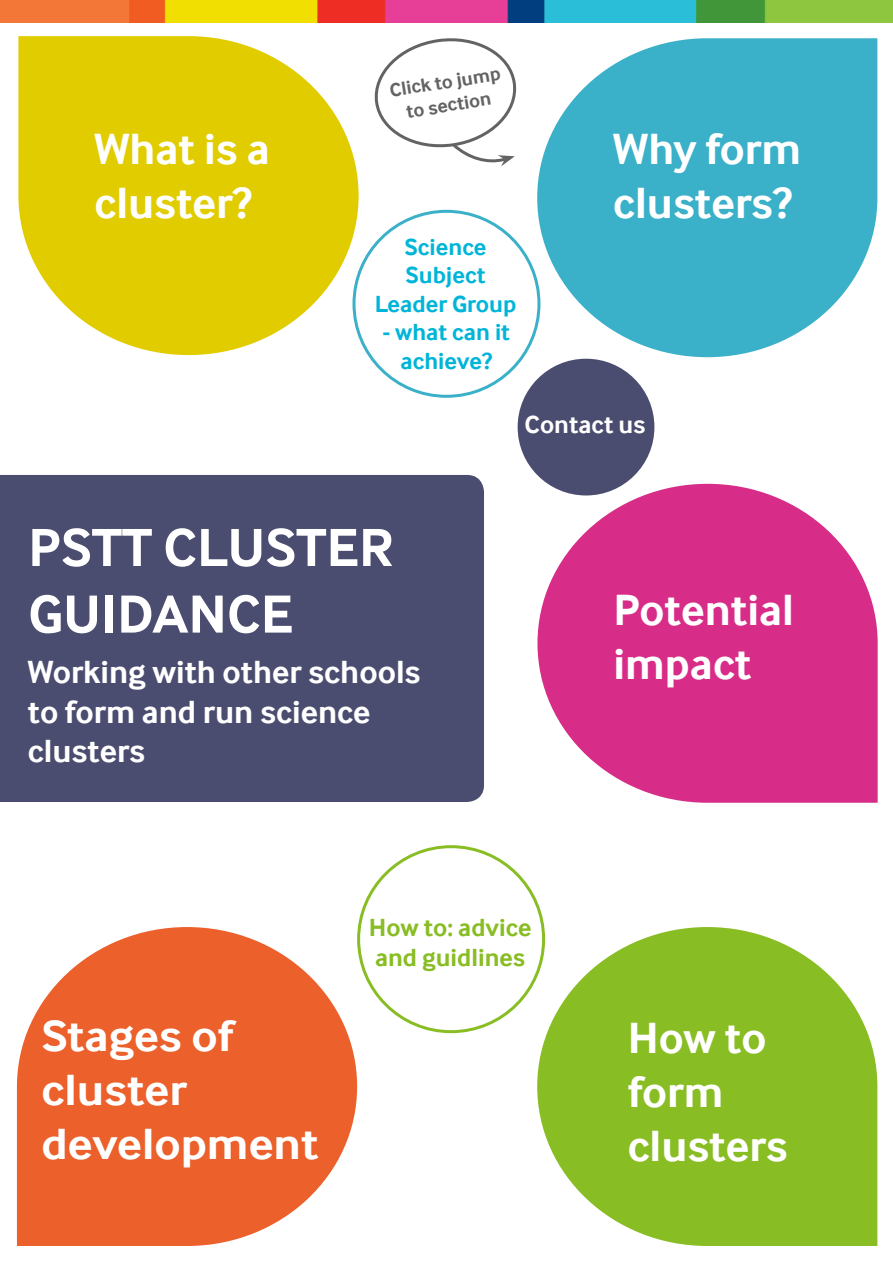
<style>
.page{position:relative;width:893px;height:1263px;background:#fff}
.page>*{position:absolute;margin:0;border:0;box-sizing:border-box;transform-origin:0 0}
.t1{font:700 55.5px/66.6px "Inter Face";color:#fff}
.t2{font:700 45px/54px "Inter Face";color:#fff}
.t3{font:700 45px/54px "Inter Face";color:#fff;scale:1.05 1}
.t4{font:700 33px/39.6px "Inter Face";color:#fff}
.t5{font:700 25.5px/30.6px "Inter Face";color:#89bd24}
.t6{font:700 25.5px "Inter Face";color:#fff}
.t7{font:700 24px/28.5px "Inter Face";color:#00b5d8;text-align:center}
.t8{font:700 19.5px/23.4px "Inter Face";color:#646363;text-align:center}
</style>
<div class="page">
<div style="left:0;top:475px;width:484px;height:327px;background:#4b4d70"></div>
<svg style="left:17px;top:927px;width:340px;height:319px;fill:#eb602b"></svg>
<svg style="left:18px;top:36px;width:341px;height:319px;fill:#e1cc00"></svg>
<div style="left:95px;top:134px;width:187px;height:103px;background:#e1cc00"></div>
<svg style="left:537px;top:927px;width:340px;height:319px;fill:#89bd24"></svg>
<div style="left:628px;top:1023px;width:173px;height:146px;background:#89bd24"></div>
<svg style="left:537px;top:38px;width:340px;height:319px;fill:#3bb0c9"></svg>
<img style="left:0;top:0;width:893px;height:22px">
<svg style="left:537px;top:484px;width:341px;height:319px;fill:#d72d88"></svg>
<div style="left:614px;top:595px;width:187px;height:96px;background:#d72d88"></div>
<svg style="left:374px;top:38px;width:143px;height:128px"></svg>
<div style="left:518px;top:359px;width:136px;height:136px;background:#4b4d70;border-radius:50%"></div>
<p class="t2" style="left:95px;top:122px;width:177px">What is a cluster?</p>
<p class="t8" style="left:388px;top:79px;width:114px;rotate:-9deg">Click to jump to section</p>
<p class="t7" style="left:375px;top:232px;width:143px">Science<br>Subject<br>Leader Group</p>
<p class="t7" style="left:382px;top:318px;width:129px">- what can it achieve?</p>
<p class="t2" style="left:613px;top:122px;width:189px">Why form clusters?</p>
<p class="t6" style="left:525px;top:410px;width:123px">Contact us</p>
<p class="t1" style="left:28px;top:514px;width:367px">PSTT CLUSTER<br>GUIDANCE</p>
<p class="t4" style="left:28px;top:652px;width:394px">Working with other schools to form and run science clusters</p>
<p class="t2" style="left:614px;top:583px;width:182px">Potential impact</p>
<p class="t3" style="left:41px;top:1009px;width:265px">Stages of cluster development</p>
<p class="t5" style="left:369px;top:912px;width:164px">How to: advice and guidlines</p>
<p class="t2" style="left:628px;top:1011px;width:161px">How to form clusters</p>
</div>
